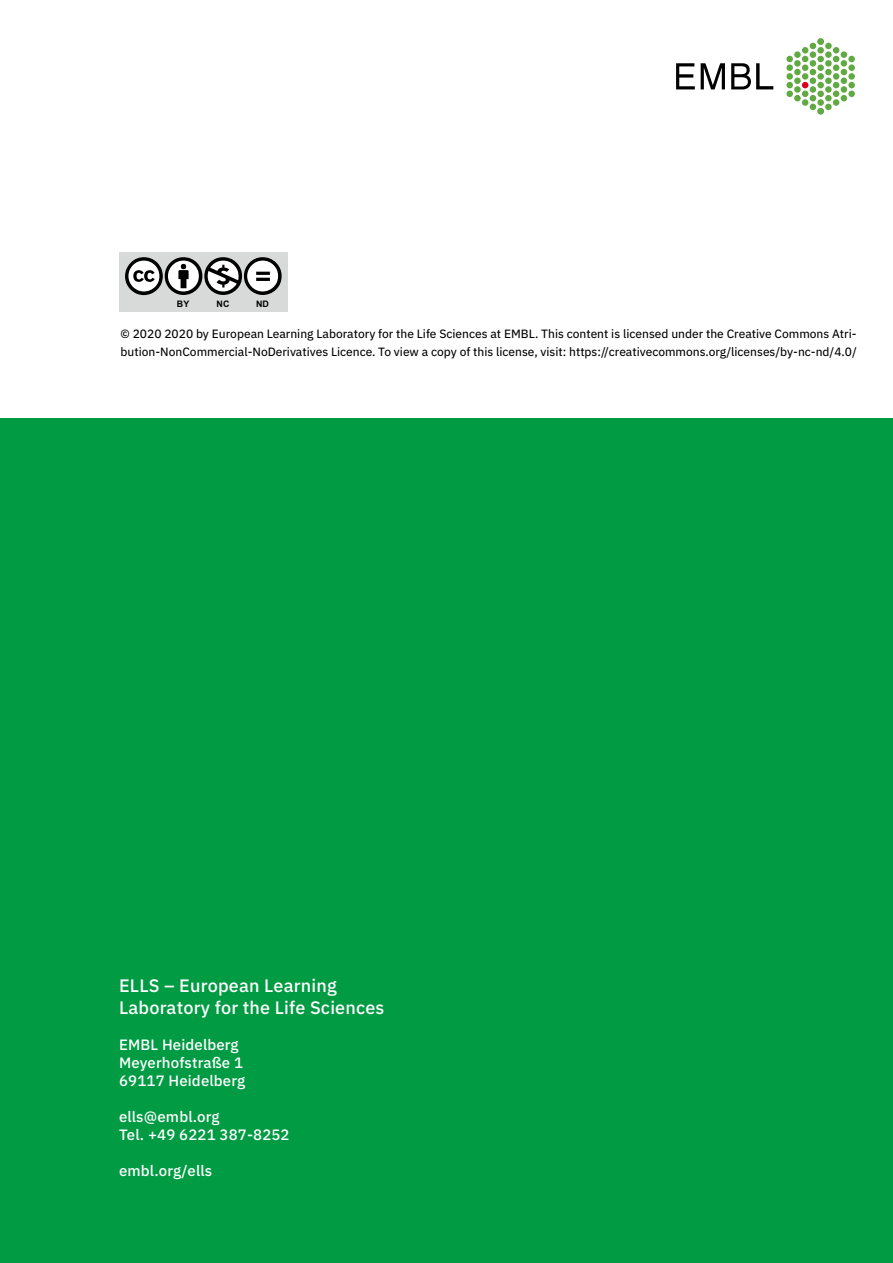
<style>
.page{position:relative;width:893px;height:1263px;background:#fff}
.page>*{position:absolute;margin:0;border:0;box-sizing:border-box;transform-origin:0 0}
.t1{font:500 18px/21.6px "IBM Plex Sans";letter-spacing:.01em;color:#fff}
.t2{font:500 15px/18px "IBM Plex Sans";letter-spacing:.01em;color:#fff}
.t3{font:12px/18px "IBM Plex Sans Text";color:#000}
.t4{font:700 8.85px "Arial";color:#000}
</style>
<div class="page">
<div style="left:0;top:419px;width:893px;height:844px;background:#009b43"></div>
<div style="left:119px;top:252px;width:169px;height:59px;background:#d8dada"></div>
<svg style="left:125px;top:257px;width:157px;height:38px"></svg>
<div style="left:817px;top:38px;width:7px;height:7px;background:#61a942;border-radius:50%"></div>
<div style="left:817px;top:108px;width:7px;height:6px;background:#61a942;border-radius:50%"></div>
<div style="left:825px;top:43px;width:7px;height:6px;background:#61a942;border-radius:50%"></div>
<svg style="left:810px;top:43px;width:6px;height:6px"></svg>
<div style="left:825px;top:104px;width:7px;height:6px;background:#61a942;border-radius:50%"></div>
<div style="left:817px;top:47px;width:7px;height:7px;background:#61a942;border-radius:50%"></div>
<div style="left:833px;top:47px;width:6px;height:7px;background:#61a942;border-radius:50%"></div>
<div style="left:802px;top:47px;width:6px;height:7px;background:#61a942;border-radius:50%"></div>
<div style="left:817px;top:99px;width:7px;height:7px;background:#61a942;border-radius:50%"></div>
<div style="left:833px;top:99px;width:6px;height:7px;background:#61a942;border-radius:50%"></div>
<div style="left:825px;top:51px;width:7px;height:7px;background:#61a942;border-radius:50%"></div>
<div style="left:841px;top:51px;width:6px;height:7px;background:#61a942;border-radius:50%"></div>
<div style="left:810px;top:51px;width:6px;height:7px;background:#61a942;border-radius:50%"></div>
<div style="left:794px;top:51px;width:7px;height:7px;background:#61a942;border-radius:50%"></div>
<div style="left:825px;top:60px;width:7px;height:7px;background:#61a942;border-radius:50%"></div>
<div style="left:841px;top:60px;width:6px;height:7px;background:#61a942;border-radius:50%"></div>
<div style="left:810px;top:60px;width:6px;height:7px;background:#61a942;border-radius:50%"></div>
<div style="left:794px;top:60px;width:7px;height:7px;background:#61a942;border-radius:50%"></div>
<div style="left:825px;top:69px;width:7px;height:6px;background:#61a942;border-radius:50%"></div>
<div style="left:794px;top:69px;width:7px;height:6px;background:#61a942;border-radius:50%"></div>
<div style="left:825px;top:78px;width:7px;height:6px;background:#61a942;border-radius:50%"></div>
<div style="left:794px;top:78px;width:7px;height:6px;background:#61a942;border-radius:50%"></div>
<div style="left:825px;top:86px;width:7px;height:7px;background:#61a942;border-radius:50%"></div>
<svg style="left:794px;top:86px;width:7px;height:7px"></svg>
<div style="left:825px;top:95px;width:7px;height:6px;background:#61a942;border-radius:50%"></div>
<div style="left:794px;top:95px;width:7px;height:6px;background:#61a942;border-radius:50%"></div>
<div style="left:817px;top:56px;width:7px;height:6px;background:#61a942;border-radius:50%"></div>
<svg style="left:833px;top:56px;width:6px;height:6px"></svg>
<div style="left:848px;top:56px;width:7px;height:6px;background:#61a942;border-radius:50%"></div>
<svg style="left:802px;top:56px;width:6px;height:6px"></svg>
<div style="left:786px;top:56px;width:7px;height:6px;background:#61a942;border-radius:50%"></div>
<div style="left:817px;top:64px;width:7px;height:7px;background:#61a942;border-radius:50%"></div>
<div style="left:833px;top:64px;width:6px;height:7px;background:#61a942;border-radius:50%"></div>
<div style="left:848px;top:64px;width:7px;height:7px;background:#61a942;border-radius:50%"></div>
<div style="left:802px;top:64px;width:6px;height:7px;background:#61a942;border-radius:50%"></div>
<div style="left:786px;top:64px;width:7px;height:7px;background:#61a942;border-radius:50%"></div>
<div style="left:817px;top:73px;width:7px;height:7px;background:#61a942;border-radius:50%"></div>
<div style="left:848px;top:73px;width:7px;height:7px;background:#61a942;border-radius:50%"></div>
<div style="left:786px;top:73px;width:7px;height:7px;background:#61a942;border-radius:50%"></div>
<div style="left:817px;top:82px;width:7px;height:6px;background:#61a942;border-radius:50%"></div>
<div style="left:848px;top:82px;width:7px;height:6px;background:#61a942;border-radius:50%"></div>
<div style="left:786px;top:82px;width:7px;height:6px;background:#61a942;border-radius:50%"></div>
<div style="left:817px;top:91px;width:7px;height:6px;background:#61a942;border-radius:50%"></div>
<svg style="left:833px;top:69px;width:14px;height:32px"></svg>
<div style="left:848px;top:91px;width:7px;height:6px;background:#61a942;border-radius:50%"></div>
<svg style="left:802px;top:69px;width:14px;height:41px"></svg>
<div style="left:786px;top:91px;width:7px;height:6px;background:#61a942;border-radius:50%"></div>
<svg style="left:676px;top:63px;width:19px;height:26px"></svg>
<svg style="left:701px;top:63px;width:24px;height:26px"></svg>
<svg style="left:731px;top:63px;width:42px;height:26px"></svg>
<p class="t4" style="left:177px;top:298px;width:14px">BY</p>
<p class="t4" style="left:217px;top:298px;width:14px">NC</p>
<p class="t4" style="left:256px;top:298px;width:14px">ND</p>
<p class="t3" style="left:121px;top:323px;width:738px">© 2020 2020 by European Learning Laboratory for the Life Sciences at EMBL. This content is licensed under the Creative Commons Atri&shy;bution-NonCommercial-NoDerivatives Licence. To view a copy of this license, visit: https://creativecommons.org/licenses/by-nc-nd/4.0/</p>
<h1 class="t1" style="left:119px;top:973px;width:267px">ELLS – European Learning<br>Laboratory for the Life Sciences</h1>
<p class="t2" style="left:119px;top:1034px;width:128px">EMBL Heidelberg<br>Meyerhofstraße 1<br>69117 Heidelberg</p>
<p class="t2" style="left:119px;top:1106px;width:172px">ells@embl.org<br>Tel. +49 6221 387-8252</p>
<p class="t2" style="left:119px;top:1160px;width:95px">embl.org/ells</p>
</div>
